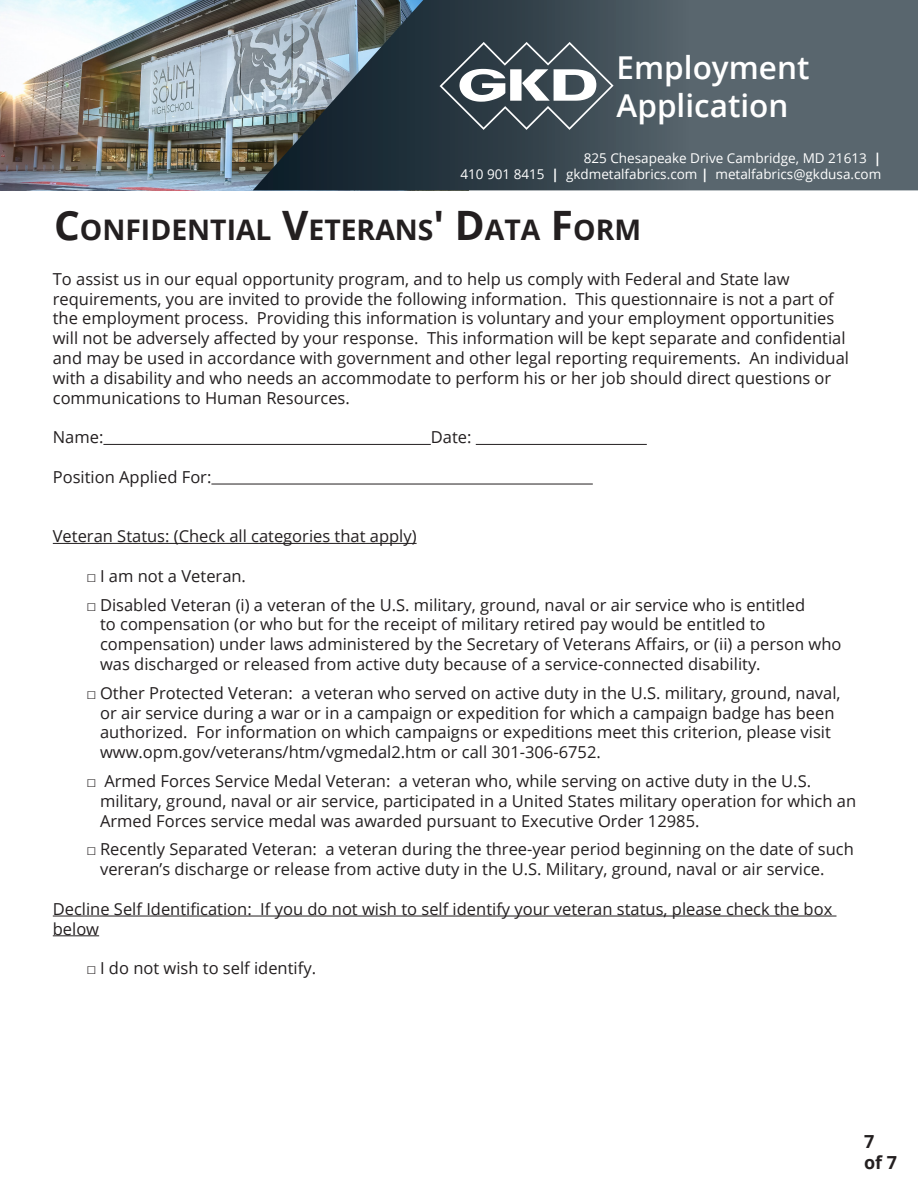
<style>
.page{position:relative;width:918px;height:1188px;background:#fff}
.page>*{position:absolute;margin:0;border:0;box-sizing:border-box;transform-origin:0 0}
.t1{font:600 31.5px/37.8px "Open Sans";color:#fff}
.t2{font:700 28.35px "Open Sans";color:#231f20}
.t3{font:700 18px/21.6px "Open Sans";color:#231f20}
.t4{font:16.5px/19.8px "Open Sans";color:#231f20}
.t5{font:13.5px "Open Sans";color:#fff}
.s1{font-weight:700}
.s2{font-size:40.5px}
.s3{font-family:"Arial"}
</style>
<div class="page">
<img style="left:0;top:0;width:253px;height:190px">
<svg style="left:253px;top:0;width:665px;height:190px;background:#4d5b63"></svg>
<svg style="left:440px;top:42px;width:174px;height:88px"></svg>
<hr style="left:103px;top:444px;width:328px;height:1px;background:#231f20">
<hr style="left:476px;top:444px;width:171px;height:1px;background:#231f20">
<hr style="left:211px;top:484px;width:382px;height:1px;background:#231f20">
<hr style="left:53px;top:543px;width:364px;height:1px;background:#231f20">
<hr style="left:53px;top:916px;width:783px;height:1px;background:#231f20">
<hr style="left:53px;top:935px;width:46px;height:1px;background:#231f20">
<p class="t1" style="left:617px;top:48px;width:194px">Employment<br>Application</p>
<p class="t5" style="left:584px;top:149px;width:299px">825 Chesapeake Drive Cambridge, MD 21613 <span class="s1">|</span></p>
<p class="t5" style="left:460px;top:165px;width:422px">410 901 8415 <span class="s1">|</span> gkdmetalfabrics.com <span class="s1">|</span> metalfabrics@gkdusa.com</p>
<p class="t2" style="left:54px;top:210px;width:589px"><span class="s2">C</span>ONFIDENTIAL <span class="s2">V</span>ETERANS<span class="s2">' D</span>ATA <span class="s2">F</span>ORM</p>
<p class="t4" style="left:53px;top:268px;width:798px">To assist us in our equal opportunity program, and to help us comply with Federal and State law requirements, you are invited to provide the following information. This questionnaire is not a part of the employment process. Providing this information is voluntary and your employment opportunities will not be adversely affected by your response. This information will be kept separate and confidential and may be used in accordance with government and other legal reporting requirements. An individual with a disability and who needs an accommodate to perform his or her job should direct questions or communications to Human Resources.</p>
<p class="t4" style="left:53px;top:427px;width:52px">Name:</p>
<p class="t4" style="left:431px;top:427px;width:42px">Date:</p>
<p class="t4" style="left:53px;top:466px;width:160px">Position Applied For:</p>
<p class="t4" style="left:53px;top:526px;width:365px">Veteran Status: (Check all categories that apply)</p>
<p class="t4" style="left:87px;top:565px;width:161px"><span class="s3">□</span> I am not a Veteran.</p>
<p class="t4" style="left:100px;top:594px;width:743px;text-indent:-14px"><span class="s3">□</span> Disabled Veteran (i) a veteran of the U.S. military, ground, naval or air service who is entitled<br>to compensation (or who but for the receipt of military retired pay would be entitled to compensation) under laws administered by the Secretary of Veterans Affairs, or (ii) a person who was discharged or released from active duty because of a service-connected disability.</p>
<p class="t4" style="left:100px;top:682px;width:742px;text-indent:-14px"><span class="s3">□</span> Other Protected Veteran: a veteran who served on active duty in the U.S. military, ground, naval, or air service during a war or in a campaign or expedition for which a campaign badge has been authorized. For information on which campaigns or expeditions meet this criterion, please visit www.opm.gov/veterans/htm/vgmedal2.htm or call 301-306-6752.</p>
<p class="t4" style="left:100px;top:771px;width:758px;text-indent:-14px"><span class="s3">□</span> Armed Forces Service Medal Veteran: a veteran who, while serving on active duty in the U.S. military, ground, naval or air service, participated in a United States military operation for which an<br>Armed Forces service medal was awarded pursuant to Executive Order 12985.</p>
<p class="t4" style="left:100px;top:839px;width:755px;text-indent:-14px"><span class="s3">□</span> Recently Separated Veteran: a veteran during the three-year period beginning on the date of such vereran’s discharge or release from active duty in the U.S. Military, ground, naval or air service.</p>
<p class="t4" style="left:53px;top:898px;width:781px">Decline Self Identification: If you do not wish to self identify your veteran status, please check the box below</p>
<p class="t4" style="left:87px;top:958px;width:231px"><span class="s3">□</span> I do not wish to self identify.</p>
<p class="t3" style="left:864px;top:1130px;width:35px">7<br>of 7</p>
</div>
